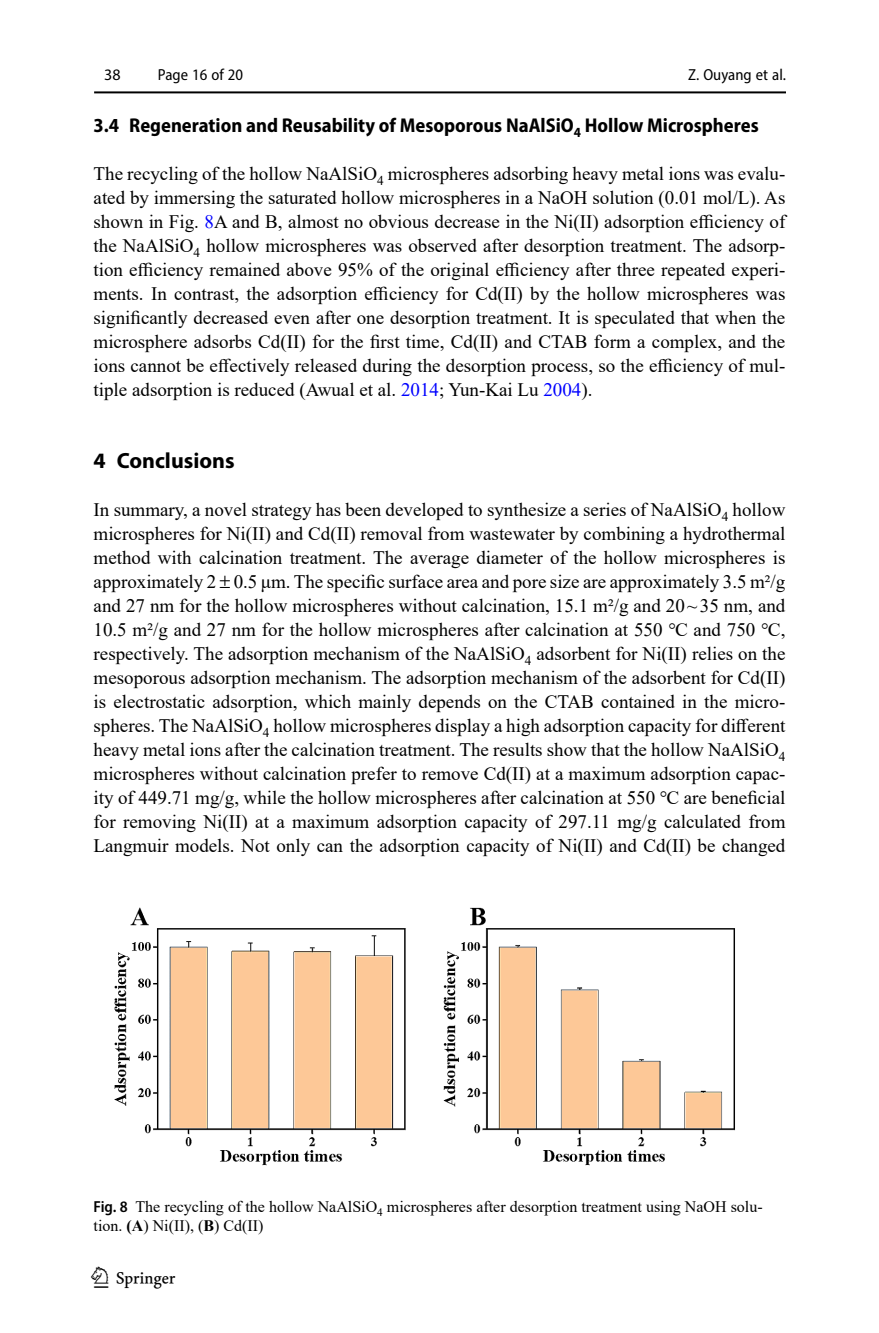
<style>
.page{position:relative;width:879px;height:1333px;background:#fff}
.page>*{position:absolute;margin:0;border:0;box-sizing:border-box;transform-origin:0 0}
.t1{font:30px "Springnew";color:#000}
.Head_1{font:700 22px "Myriad Pro";color:#000}
.Head_2{font:700 semi-condensed 20px "Myriad Pro";color:#000}
.Body_Text{font:19px/24px "Times New Roman";color:#000;text-align:justify}
.Figure_Caption{font:16px/18.4px "Times New Roman";color:#000}
.t2{font:semi-condensed 16px "Myriad Pro";color:#000}
.t3{font:16px "Myriad Pro";color:#000}
.s1{color:#00f}
.s2{font-family:"Myriad Pro";font-weight:600;font-stretch:semi-condensed}
.s3{font-weight:700}
</style>
<div class="page">
<hr style="left:94px;top:91px;width:692px;height:2px;background:#000">
<img style="left:114px;top:907px;width:621px;height:259px">
<p class="t3" style="left:104px;top:65px;width:18px">38</p>
<p class="t2" style="left:158px;top:65px;width:87px">Page 16 of 20</p>
<p class="t2" style="left:688px;top:65px;width:99px">Z. Ouyang et al.</p>
<p class="Head_2" style="left:94px;top:112px;width:666px">3.4 Regeneration and Reusability of Mesoporous NaAlSiO<sub>4</sub> Hollow Microspheres</p>
<p class="Body_Text" style="left:94px;top:161px;width:693px">The recycling of the hollow NaAlSiO<sub>4</sub> microspheres adsorbing heavy metal ions was evalu&shy;ated by immersing the saturated hollow microspheres in a NaOH solution (0.01 mol/L). As shown in Fig. <span class="s1">8</span>A and B, almost no obvious decrease in the Ni(II) adsorption efficiency of the NaAlSiO<sub>4</sub> hollow microspheres was observed after desorption treatment. The adsorp&shy;tion efficiency remained above 95% of the original efficiency after three repeated experi&shy;ments. In contrast, the adsorption efficiency for Cd(II) by the hollow microspheres was significantly decreased even after one desorption treatment. It is speculated that when the microsphere adsorbs Cd(II) for the first time, Cd(II) and CTAB form a complex, and the ions cannot be effectively released during the desorption process, so the efficiency of mul&shy;tiple adsorption is reduced (Awual et al. <span class="s1">2014</span>; Yun-Kai Lu <span class="s1">2004</span>).</p>
<p class="Head_1" style="left:94px;top:446px;width:142px">4 Conclusions</p>
<p class="Body_Text" style="left:94px;top:497px;width:693px">In summary, a novel strategy has been developed to synthesize a series of NaAlSiO<sub>4</sub> hollow microspheres for Ni(II) and Cd(II) removal from wastewater by combining a hydrothermal method with calcination treatment. The average diameter of the hollow microspheres is approximately 2 0.5 μm. The specific surface area and pore size are approximately 3.5 m²/g and 27 nm for the hollow microspheres without calcination, 15.1 m²/g and 20~35 nm, and 10.5 m²/g and 27 nm for the hollow microspheres after calcination at 550 ℃ and 750 ℃, respectively. The adsorption mechanism of the NaAlSiO<sub>4</sub> adsorbent for Ni(II) relies on the mesoporous adsorption mechanism. The adsorption mechanism of the adsorbent for Cd(II) is electrostatic adsorption, which mainly depends on the CTAB contained in the micro&shy;spheres. The NaAlSiO<sub>4</sub> hollow microspheres display a high adsorption capacity for different heavy metal ions after the calcination treatment. The results show that the hollow NaAlSiO<sub>4 </sub>microspheres without calcination prefer to remove Cd(II) at a maximum adsorption capac&shy;ity of 449.71 mg/g, while the hollow microspheres after calcination at 550 ℃ are beneficial for removing Ni(II) at a maximum adsorption capacity of 297.11 mg/g calculated from Langmuir models. Not only can the adsorption capacity of Ni(II) and Cd(II) be changed</p>
<p class="Figure_Caption" style="left:94px;top:1197px;width:670px"><span class="s2">Fig. 8</span> The recycling of the hollow NaAlSiO<sub>4</sub> microspheres after desorption treatment using NaOH solu&shy;tion. <span class="s3">(A</span>) Ni(II), (<span class="s3">B</span>) Cd(II)</p>
<h1 class="t1" style="left:94px;top:1260px;width:83px">1 3</h1>
</div>
